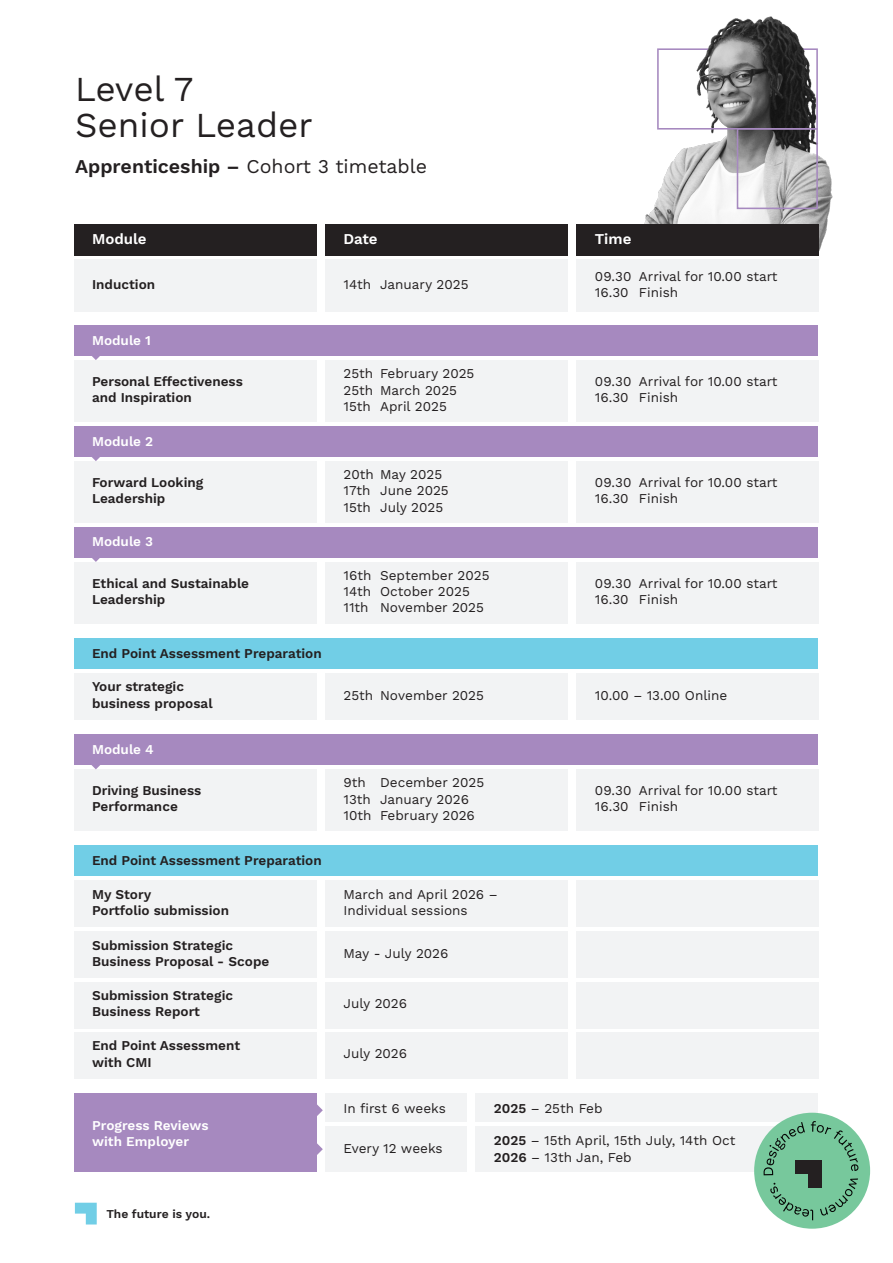
<style>
.page{position:relative;width:893px;height:1263px;background:#fff}
.page>*{position:absolute;margin:0;border:0;box-sizing:border-box;transform-origin:0 0}
.t1{font:34.95px/35.8px "Work Sans";color:#242021}
.t2{font:19.5px "Work Sans";color:#242021}
.t3{font:600 15px "Work Sans";color:#fff}
.t4{font:13.5px/16.2px "Work Sans";color:#231f20}
.t5{font:600 13.5px/16.2px "Work Sans";color:#231f20}
.t6{font:600 13.5px "Work Sans";color:#242021}
.t7{font:600 13.5px/16.2px "Work Sans";color:#fff}
.t8{font:600 12px "Work Sans";color:#242021}
.s1{font-weight:600}
</style>
<div class="page">
<img style="left:644px;top:16px;width:189px;height:239px">
<div style="left:737px;top:128px;width:81px;height:81px;border:2px solid #a689bf"></div>
<div style="left:657px;top:48px;width:161px;height:82px;border:2px solid #a689bf"></div>
<img style="left:682px;top:26px;width:135px;height:53px">
<div style="left:325px;top:1093px;width:142px;height:29px;background:#f2f3f4"></div>
<div style="left:325px;top:1126px;width:142px;height:46px;background:#f2f3f4"></div>
<div style="left:475px;top:1093px;width:343px;height:29px;background:#f2f3f4"></div>
<div style="left:475px;top:1126px;width:343px;height:46px;background:#f2f3f4"></div>
<div style="left:325px;top:881px;width:242px;height:46px;background:#f2f3f4"></div>
<div style="left:576px;top:881px;width:242px;height:46px;background:#f2f3f4"></div>
<div style="left:576px;top:931px;width:242px;height:46px;background:#f2f3f4"></div>
<div style="left:576px;top:982px;width:242px;height:46px;background:#f2f3f4"></div>
<div style="left:576px;top:1032px;width:242px;height:47px;background:#f2f3f4"></div>
<div style="left:75px;top:224px;width:242px;height:31px;background:#242021"></div>
<div style="left:325px;top:224px;width:242px;height:31px;background:#242021"></div>
<div style="left:576px;top:224px;width:242px;height:31px;background:#242021"></div>
<div style="left:75px;top:259px;width:242px;height:53px;background:#f2f3f4"></div>
<div style="left:325px;top:259px;width:242px;height:53px;background:#f2f3f4"></div>
<div style="left:576px;top:259px;width:242px;height:53px;background:#f2f3f4"></div>
<div style="left:75px;top:325px;width:743px;height:31px;background:#a689bf"></div>
<div style="left:75px;top:360px;width:242px;height:62px;background:#f2f3f4"></div>
<div style="left:325px;top:360px;width:242px;height:62px;background:#f2f3f4"></div>
<div style="left:576px;top:360px;width:242px;height:62px;background:#f2f3f4"></div>
<div style="left:75px;top:426px;width:743px;height:31px;background:#a689bf"></div>
<div style="left:75px;top:461px;width:242px;height:61px;background:#f2f3f4"></div>
<div style="left:325px;top:461px;width:242px;height:61px;background:#f2f3f4"></div>
<div style="left:576px;top:461px;width:242px;height:61px;background:#f2f3f4"></div>
<div style="left:75px;top:527px;width:743px;height:30px;background:#a689bf"></div>
<div style="left:75px;top:562px;width:242px;height:61px;background:#f2f3f4"></div>
<div style="left:325px;top:562px;width:242px;height:61px;background:#f2f3f4"></div>
<div style="left:576px;top:562px;width:242px;height:61px;background:#f2f3f4"></div>
<div style="left:75px;top:734px;width:743px;height:31px;background:#a689bf"></div>
<div style="left:75px;top:769px;width:242px;height:62px;background:#f2f3f4"></div>
<div style="left:325px;top:769px;width:242px;height:62px;background:#f2f3f4"></div>
<div style="left:576px;top:769px;width:242px;height:62px;background:#f2f3f4"></div>
<div style="left:75px;top:1093px;width:242px;height:79px;background:#a689bf"></div>
<div style="left:75px;top:638px;width:743px;height:31px;background:#71cee6"></div>
<div style="left:75px;top:673px;width:242px;height:46px;background:#f2f3f4"></div>
<div style="left:325px;top:673px;width:242px;height:46px;background:#f2f3f4"></div>
<div style="left:576px;top:673px;width:242px;height:46px;background:#f2f3f4"></div>
<div style="left:75px;top:846px;width:743px;height:30px;background:#71cee6"></div>
<div style="left:75px;top:881px;width:242px;height:46px;background:#f2f3f4"></div>
<div style="left:325px;top:931px;width:242px;height:46px;background:#f2f3f4"></div>
<div style="left:75px;top:931px;width:242px;height:46px;background:#f2f3f4"></div>
<div style="left:325px;top:982px;width:242px;height:46px;background:#f2f3f4"></div>
<div style="left:75px;top:982px;width:242px;height:46px;background:#f2f3f4"></div>
<div style="left:325px;top:1032px;width:242px;height:46px;background:#f2f3f4"></div>
<div style="left:75px;top:1032px;width:242px;height:46px;background:#f2f3f4"></div>
<svg style="left:92px;top:356px;width:8px;height:4px"></svg>
<svg style="left:92px;top:457px;width:8px;height:4px"></svg>
<svg style="left:90px;top:557px;width:12px;height:5px"></svg>
<svg style="left:91px;top:765px;width:9px;height:4px"></svg>
<svg style="left:317px;top:1104px;width:6px;height:12px"></svg>
<svg style="left:317px;top:1143px;width:6px;height:12px"></svg>
<div style="left:754px;top:1113px;width:116px;height:116px;background:#77c89c;border-radius:50%"></div>
<svg style="left:763px;top:1122px;width:42px;height:53px"></svg>
<svg style="left:811px;top:1121px;width:48px;height:50px"></svg>
<svg style="left:820px;top:1178px;width:38px;height:38px"></svg>
<svg style="left:770px;top:1182px;width:43px;height:38px"></svg>
<div style="left:809px;top:1161px;width:13px;height:26px;background:#242021"></div>
<div style="left:795px;top:1161px;width:27px;height:13px;background:#242021"></div>
<svg style="left:75px;top:1203px;width:22px;height:21px"></svg>
<h1 class="t1" style="left:75px;top:73px;width:239px">Level 7<br>Senior Leader</h1>
<h2 class="t2" style="left:75px;top:154px;width:354px"><span class="s1">Apprenticeship –</span> Cohort 3 timetable</h2>
<p class="t3" style="left:92px;top:230px;width:56px">Module</p>
<p class="t3" style="left:343px;top:230px;width:36px">Date</p>
<p class="t3" style="left:595px;top:230px;width:38px">Time</p>
<p class="t5" style="left:92px;top:277px;width:65px">Induction</p>
<p class="t4" style="left:343px;top:277px;width:127px">14th January 2025</p>
<p class="t4" style="left:595px;top:269px;width:184px">09.30 Arrival for 10.00 start<br>16.30 Finish</p>
<p class="t7" style="left:92px;top:333px;width:60px">Module 1</p>
<p class="t5" style="left:92px;top:374px;width:152px">Personal Effectiveness and Inspiration</p>
<p class="t4" style="left:343px;top:366px;width:132px">25th February 2025<br>25th March 2025<br>15th April 2025</p>
<p class="t4" style="left:595px;top:374px;width:184px">09.30 Arrival for 10.00 start<br>16.30 Finish</p>
<p class="t7" style="left:92px;top:434px;width:63px">Module 2</p>
<p class="t5" style="left:92px;top:475px;width:113px">Forward Looking<br>Leadership</p>
<p class="t4" style="left:343px;top:467px;width:107px">20th May 2025<br>17th June 2025<br>15th July 2025</p>
<p class="t4" style="left:595px;top:475px;width:184px">09.30 Arrival for 10.00 start<br>16.30 Finish</p>
<p class="t7" style="left:92px;top:534px;width:63px">Module 3</p>
<p class="t5" style="left:92px;top:576px;width:159px">Ethical and Sustainable<br>Leadership</p>
<p class="t4" style="left:343px;top:568px;width:148px">16th September 2025<br>14th October 2025<br>11th November 2025</p>
<p class="t4" style="left:595px;top:576px;width:184px">09.30 Arrival for 10.00 start<br>16.30 Finish</p>
<p class="t6" style="left:92px;top:645px;width:231px">End Point Assessment Preparation</p>
<p class="t5" style="left:92px;top:679px;width:122px">Your strategic business proposal</p>
<p class="t4" style="left:343px;top:687px;width:142px">25th November 2025</p>
<p class="t4" style="left:595px;top:687px;width:134px">10.00 – 13.00 Online</p>
<p class="t7" style="left:92px;top:742px;width:63px">Module 4</p>
<p class="t5" style="left:92px;top:783px;width:111px">Driving Business<br>Performance</p>
<p class="t4" style="left:343px;top:775px;width:142px">9th December 2025<br>13th January 2026<br>10th February 2026</p>
<p class="t4" style="left:595px;top:783px;width:184px">09.30 Arrival for 10.00 start<br>16.30 Finish</p>
<p class="t6" style="left:92px;top:853px;width:231px">End Point Assessment Preparation</p>
<p class="t5" style="left:92px;top:887px;width:138px">My Story<br>Portfolio submission</p>
<p class="t4" style="left:343px;top:887px;width:156px">March and April 2026 –<br>Individual sessions</p>
<p class="t5" style="left:92px;top:937px;width:179px">Submission Strategic<br>Business Proposal - Scope</p>
<p class="t4" style="left:343px;top:945px;width:107px">May - July 2026</p>
<p class="t5" style="left:92px;top:988px;width:143px">Submission Strategic<br>Business Report</p>
<p class="t4" style="left:343px;top:996px;width:65px">July 2026</p>
<p class="t5" style="left:92px;top:1038px;width:150px">End Point Assessment with CMI</p>
<p class="t4" style="left:343px;top:1046px;width:65px">July 2026</p>
<p class="t7" style="left:92px;top:1118px;width:118px">Progress Reviews with Employer</p>
<p class="t8" style="left:106px;top:1207px;width:105px">The future is you.</p>
<p class="t4" style="left:343px;top:1100px;width:104px">In first 6 weeks</p>
<p class="t4" style="left:343px;top:1140px;width:101px">Every 12 weeks</p>
<p class="t4" style="left:494px;top:1100px;width:110px"><span class="s1">2025</span> – 25th Feb</p>
<p class="t4" style="left:494px;top:1133px;width:243px"><span class="s1">2025</span> – 15th April, 15th July, 14th Oct<br><span class="s1">2026</span> – 13th Jan, Feb</p>
</div>
